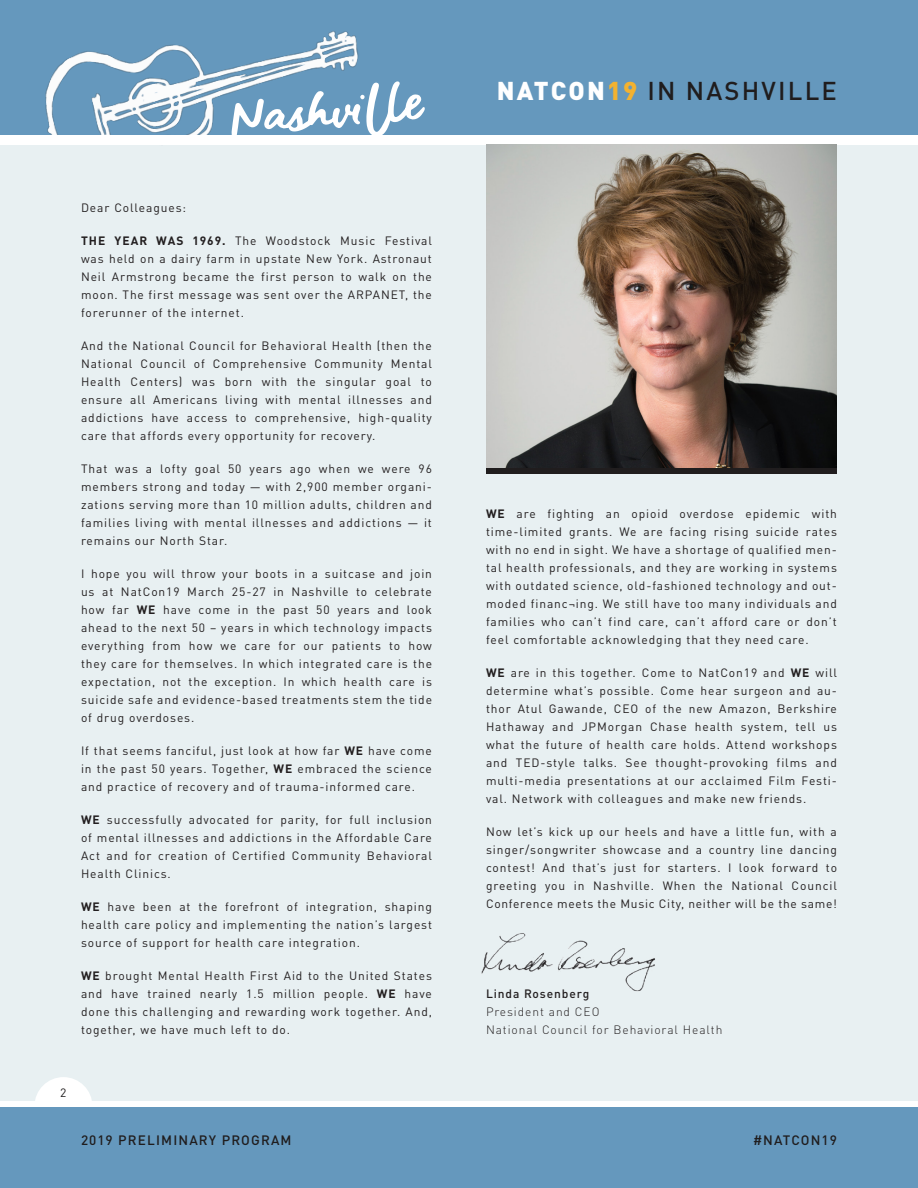
<style>
.page{position:relative;width:918px;height:1188px;background:#fff}
.page>*{position:absolute;margin:0;border:0;box-sizing:border-box;transform-origin:0 0}
.t1{font:500 25.5px "DIN Pro";letter-spacing:.085em;color:#201d1e}
.t2{font:500 13.5px "DIN Pro";letter-spacing:.085em;color:#201d1e}
.t3{font:12px/18px "DIN Pro";letter-spacing:.075em;color:#231f20;text-align:justify}
.t4{font:300 12px "DIN Pro";letter-spacing:.075em;color:#231f20}
.t5{font:500 12px "DIN Pro";letter-spacing:.075em;color:#231f20}
.t6{font:12px "DIN Pro";color:#201d1e}
.s1{font-weight:900;color:#fff}
.s2{font-weight:900;color:#f3b230}
.s3{font-weight:700}
</style>
<div class="page">
<div style="left:0;top:0;width:918px;height:135px;background:#6598bd"></div>
<img style="left:45px;top:31px;width:314px;height:104px">
<svg style="left:232px;top:81px;width:193px;height:54px"></svg>
<div style="left:0;top:145px;width:918px;height:956px;background:#e8f0f2"></div>
<div style="left:35px;top:1077px;width:57px;height:58px;background:#fff;border-radius:50%"></div>
<div style="left:0;top:1107px;width:918px;height:81px;background:#6598bd"></div>
<img style="left:481px;top:933px;width:174px;height:59px">
<img style="left:486px;top:145px;width:351px;height:323px">
<div style="left:486px;top:468px;width:351px;height:5px;background:#201d1e"></div>
<p class="t1" style="left:497px;top:71px;width:342px"><span class="s1">NATCON</span><span class="s2">19</span> IN NASHVILLE</p>
<p class="t3" style="left:81px;top:197px;width:107px">Dear Colleagues:</p>
<p class="t3" style="left:81px;top:230px;width:353px"><span class="s3">THE YEAR WAS 1969.</span> The Woodstock Music Festival was held on a dairy farm in upstate New York. Astronaut Neil Armstrong became the first person to walk on the moon. The first message was sent over the ARPANET, the forerunner of the internet.</p>
<p class="t3" style="left:81px;top:335px;width:353px">And the National Council for Behavioral Health (then the National Council of Comprehensive Community Mental Health Centers) was born with the singular goal to ensure all Americans living with mental illnesses and addictions have access to comprehensive, high-quality care that affords every opportunity for recovery.</p>
<p class="t3" style="left:81px;top:458px;width:353px">That was a lofty goal 50 years ago when we were 96 members strong and today — with 2,900 member organi&shy;zations serving more than 10 million adults, children and families living with mental illnesses and addictions — it remains our North Star.</p>
<p class="t3" style="left:81px;top:563px;width:353px">I hope you will throw your boots in a suitcase and join us at NatCon19 March 25-27 in Nashville to celebrate how far <span class="s3">WE</span> have come in the past 50 years and look ahead to the next 50 – years in which technology impacts everything from how we care for our patients to how they care for themselves. In which integrated care is the expectation, not the exception. In which health care is suicide safe and evidence-based treatments stem the tide of drug overdoses.</p>
<p class="t3" style="left:81px;top:740px;width:353px">If that seems fanciful, just look at how far <span class="s3">WE</span> have come in the past 50 years. Together, <span class="s3">WE</span> embraced the science and practice of recovery and of trauma-informed care.</p>
<p class="t3" style="left:81px;top:809px;width:353px"><span class="s3">WE</span> successfully advocated for parity, for full inclusion of mental illnesses and addictions in the Affordable Care Act and for creation of Certified Community Behavioral Health Clinics.</p>
<p class="t3" style="left:81px;top:896px;width:353px"><span class="s3">WE</span> have been at the forefront of integration, shaping health care policy and implementing the nation’s largest source of support for health care integration.</p>
<p class="t3" style="left:81px;top:965px;width:353px"><span class="s3">WE</span> brought Mental Health First Aid to the United States and have trained nearly 1.5 million people. <span class="s3">WE</span> have done this challenging and rewarding work together. And, together, we have much left to do.</p>
<p class="t3" style="left:486px;top:503px;width:353px"><span class="s3">WE</span> are fighting an opioid overdose epidemic with time-limited grants. We are facing rising suicide rates with no end in sight. We have a shortage of qualified men&shy;tal health professionals, and they are working in systems with outdated science, old-fashioned technology and out&shy;moded financ¬ing. We still have too many individuals and families who can’t find care, can’t afford care or don’t feel comfortable acknowledging that they need care.</p>
<p class="t3" style="left:486px;top:662px;width:353px"><span class="s3">WE</span> are in this together. Come to NatCon19 and <span class="s3">WE</span> will determine what’s possible. Come hear surgeon and au&shy;thor Atul Gawande, CEO of the new Amazon, Berkshire Hathaway and JPMorgan Chase health system, tell us what the future of health care holds. Attend workshops and TED-style talks. See thought-provoking films and multi-media presentations at our acclaimed Film Festi&shy;val. Network with colleagues and make new friends.</p>
<p class="t3" style="left:486px;top:821px;width:353px">Now let’s kick up our heels and have a little fun, with a singer/songwriter showcase and a country line dancing contest! And that’s just for starters. I look forward to greeting you in Nashville. When the National Council Conference meets the Music City, neither will be the same!</p>
<p class="t5" style="left:486px;top:984px;width:105px">Linda Rosenberg</p>
<p class="t4" style="left:486px;top:1002px;width:115px">President and CEO</p>
<p class="t4" style="left:486px;top:1020px;width:238px">National Council for Behavioral Health</p>
<p class="t6" style="left:60px;top:1084px;width:8px">2</p>
<p class="t2" style="left:81px;top:1130px;width:212px">2019 PRELIMINARY PROGRAM</p>
<p class="t2" style="left:753px;top:1130px;width:85px">#NATCON19</p>
</div>
